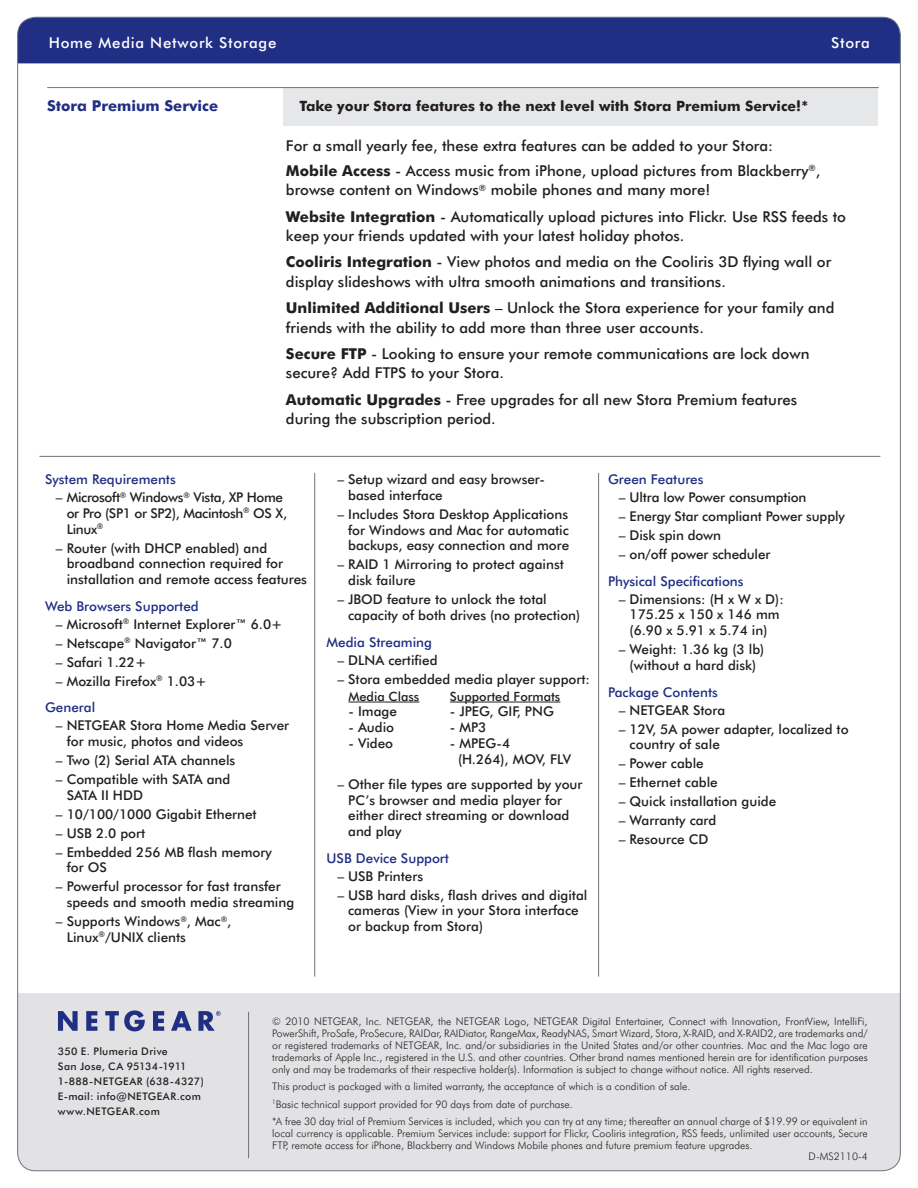
<style>
.page{position:relative;width:918px;height:1188px;background:#fff}
.page>*{position:absolute;margin:0;border:0;box-sizing:border-box;transform-origin:0 0}
.t1{font:500 15px/26.2px "Futura BT";color:#231f20}
.t2{font:500 15px "Futura BT";letter-spacing:.05em;color:#fff}
.t3{font:700 15px "Futura BT";color:#202e84}
.t4{font:700 14.25px "Futura BT";color:#231f20}
.t5{font:500 13.5px/15.8px "Futura BT";color:#231f20}
.t6{font:500 13.5px "Futura BT";color:#202e84}
.t7{font:500 13.5px/15.8px "Futura BT";letter-spacing:-.025em;color:#231f20}
.t8{font:500 12.75px "Futura BT";color:#231f20}
.t9{font:300 10.5px/12px "Futura BT";color:#231f20;text-align:justify}
.t10{font:500 10.5px/15px "Futura BT";letter-spacing:.03em;color:#231f20}
.s1{font-weight:700}
.s2{color:#202e84}
</style>
<div class="page">
<div style="left:18px;top:993px;width:883px;height:178px;background:#e2e2e4"></div>
<hr style="left:248px;top:1012px;width:1px;height:146px;background:#6a747c">
<svg style="left:58px;top:1011px;width:20px;height:20px"></svg>
<svg style="left:86px;top:1011px;width:11px;height:20px"></svg>
<svg style="left:105px;top:1010px;width:40px;height:21px"></svg>
<svg style="left:153px;top:1011px;width:11px;height:20px"></svg>
<svg style="left:171px;top:1011px;width:21px;height:20px"></svg>
<svg style="left:198px;top:1011px;width:23px;height:20px"></svg>
<div style="left:17px;top:17px;width:883px;height:46px;background:#202e84"></div>
<hr style="left:348px;top:702px;width:71px;height:1px;background:#231f20">
<hr style="left:450px;top:702px;width:110px;height:1px;background:#231f20">
<hr style="left:314px;top:473px;width:1px;height:504px;background:#6a747c">
<hr style="left:598px;top:473px;width:1px;height:504px;background:#6a747c">
<hr style="left:39px;top:456px;width:841px;height:1px;background:#6a747c">
<div style="left:284px;top:87px;width:594px;height:39px;background:#e6e7e9"></div>
<hr style="left:47px;top:87px;width:832px;height:1px;background:#6a747c">
<p class="t2" style="left:49px;top:33px;width:229px">Home Media Network Storage</p>
<p class="t2" style="left:831px;top:33px;width:40px">Stora</p>
<p class="t3" style="left:47px;top:96px;width:173px">Stora Premium Service</p>
<p class="t4" style="left:299px;top:98px;width:511px">Take your Stora features to the next level with Stora Premium Service!*</p>
<p class="t1" style="left:286px;top:133px;width:536px;line-height:24.9px">For a small yearly fee, these extra features can be added to your Stora:<br><span class="s1">Mobile Access</span> - Access music from iPhone, upload pictures from Blackberry<sup>®</sup>,</p>
<p class="t1" style="left:286px;top:177px;width:562px">browse content on Windows<sup>®</sup> mobile phones and many more!<br><span class="s1">Website Integration</span> - Automatically upload pictures into Flickr. Use RSS feeds to</p>
<p class="t1" style="left:286px;top:223px;width:547px">keep your friends updated with your latest holiday photos.<br><span class="s1">Cooliris Integration</span> - View photos and media on the Cooliris 3D flying wall or</p>
<p class="t1" style="left:286px;top:268px;width:550px">display slideshows with ultra smooth animations and transitions.<br><span class="s1">Unlimited Additional Users</span> – Unlock the Stora experience for your family and</p>
<p class="t1" style="left:286px;top:314px;width:525px">friends with the ability to add more than three user accounts.<br><span class="s1">Secure FTP</span> - Looking to ensure your remote communications are lock down</p>
<p class="t1" style="left:286px;top:360px;width:513px">secure? Add FTPS to your Stora.<br><span class="s1">Automatic Upgrades</span> - Free upgrades for all new Stora Premium features</p>
<p class="t1" style="left:286px;top:406px;width:211px">during the subscription period.</p>
<p class="t6" style="left:45px;top:471px;width:129px">System Requirements</p>
<p class="t7" style="left:67px;top:489px;width:222px;text-indent:-11px">– Microsoft<sup>®</sup> Windows<sup>®</sup> Vista, XP Home or Pro (SP1 or SP2), Macintosh<sup>®</sup> OS X,<br>Linux<sup>®</sup></p>
<p class="t5" style="left:67px;top:540px;width:242px;text-indent:-11px">– Router (with DHCP enabled) and broadband connection required for installation and remote access features</p>
<p class="t6" style="left:45px;top:598px;width:150px">Web Browsers Supported</p>
<p class="t5" style="left:56px;top:616px;width:228px">– Microsoft<sup>®</sup> Internet Explorer™ 6.0+</p>
<p class="t5" style="left:56px;top:635px;width:173px">– Netscape<sup>®</sup> Navigator™ 7.0</p>
<p class="t5" style="left:56px;top:654px;width:92px">– Safari 1.22+</p>
<p class="t5" style="left:45px;top:667px;width:160px;line-height:26.7px;text-indent:11px">– Mozilla Firefox<sup>®</sup> 1.03+<br><span class="s2">General</span></p>
<p class="t5" style="left:67px;top:717px;width:224px;text-indent:-11px">– NETGEAR Stora Home Media Server for music, photos and videos</p>
<p class="t5" style="left:56px;top:752px;width:181px">– Two (2) Serial ATA channels</p>
<p class="t5" style="left:67px;top:771px;width:165px;text-indent:-11px">– Compatible with SATA and<br>SATA II HDD</p>
<p class="t5" style="left:56px;top:806px;width:202px">– 10/100/1000 Gigabit Ethernet</p>
<p class="t5" style="left:56px;top:825px;width:91px">– USB 2.0 port</p>
<p class="t5" style="left:67px;top:844px;width:207px;text-indent:-11px">– Embedded 256 MB flash memory for OS</p>
<p class="t5" style="left:67px;top:879px;width:229px;text-indent:-11px">– Powerful processor for fast transfer speeds and smooth media streaming</p>
<p class="t5" style="left:67px;top:913px;width:166px;text-indent:-11px">– Supports Windows<sup>®</sup>, Mac<sup>®</sup>,<br>Linux<sup>®</sup>/UNIX clients</p>
<p class="t5" style="left:348px;top:471px;width:194px;text-indent:-11px">– Setup wizard and easy browser&shy;based interface</p>
<p class="t5" style="left:348px;top:506px;width:223px;text-align:justify;text-indent:-11px">– Includes Stora Desktop Applications for Windows and Mac for automatic backups, easy connection and more</p>
<p class="t5" style="left:348px;top:557px;width:217px;text-indent:-11px">– RAID 1 Mirroring to protect against disk failure</p>
<p class="t5" style="left:348px;top:591px;width:234px;text-indent:-11px">– JBOD feature to unlock the total capacity of both drives (no protection)</p>
<p class="t6" style="left:327px;top:634px;width:102px">Media Streaming</p>
<p class="t5" style="left:337px;top:652px;width:97px">– DLNA certified</p>
<p class="t5" style="left:337px;top:671px;width:254px">– Stora embedded media player support:</p>
<p class="t8" style="left:348px;top:688px;width:72px">Media Class</p>
<p class="t8" style="left:450px;top:688px;width:112px">Supported Formats</p>
<p class="t5" style="left:348px;top:704px;width:50px">- Image</p>
<p class="t5" style="left:450px;top:704px;width:105px">- JPEG, GIF, PNG</p>
<p class="t5" style="left:348px;top:719px;width:47px">- Audio</p>
<p class="t5" style="left:450px;top:719px;width:38px">- MP3</p>
<p class="t5" style="left:348px;top:735px;width:46px">- Video</p>
<p class="t5" style="left:458px;top:735px;width:115px;text-indent:-8px">- MPEG-4<br>(H.264), MOV, FLV</p>
<p class="t5" style="left:348px;top:776px;width:236px;text-indent:-11px">– Other file types are supported by your<br>PC’s browser and media player for either direct streaming or download and play</p>
<p class="t6" style="left:327px;top:850px;width:124px">USB Device Support</p>
<p class="t5" style="left:337px;top:868px;width:84px">– USB Printers</p>
<p class="t5" style="left:348px;top:887px;width:241px;text-indent:-11px">– USB hard disks, flash drives and digital cameras (View in your Stora interface or backup from Stora)</p>
<p class="t6" style="left:608px;top:471px;width:97px">Green Features</p>
<p class="t5" style="left:619px;top:489px;width:189px">– Ultra low Power consumption</p>
<p class="t5" style="left:619px;top:508px;width:228px">– Energy Star compliant Power supply</p>
<p class="t5" style="left:619px;top:527px;width:104px">– Disk spin down</p>
<p class="t5" style="left:619px;top:546px;width:153px">– on/off power scheduler</p>
<p class="t6" style="left:608px;top:573px;width:134px">Physical Specifications</p>
<p class="t5" style="left:630px;top:591px;width:156px;text-indent:-11px">– Dimensions: (H x W x D):<br>175.25 x 150 x 146 mm (6.90 x 5.91 x 5.74 in)</p>
<p class="t5" style="left:619px;top:641px;width:144px;text-align:center">– Weight: 1.36 kg (3 lb) (without a hard disk)</p>
<p class="t6" style="left:608px;top:684px;width:108px">Package Contents</p>
<p class="t5" style="left:619px;top:702px;width:103px">– NETGEAR Stora</p>
<p class="t5" style="left:630px;top:721px;width:221px;text-indent:-11px">– 12V, 5A power adapter, localized to country of sale</p>
<p class="t5" style="left:619px;top:755px;width:82px">– Power cable</p>
<p class="t5" style="left:619px;top:774px;width:96px">– Ethernet cable</p>
<p class="t5" style="left:619px;top:793px;width:155px">– Quick installation guide</p>
<p class="t5" style="left:619px;top:812px;width:94px">– Warranty card</p>
<p class="t5" style="left:619px;top:831px;width:91px">– Resource CD</p>
<p class="t10" style="left:58px;top:1043px;width:148px">350 E. Plumeria Drive<br>San Jose, CA 95134-1911<br>1-888-NETGEAR (638-4327)<br>E-mail: info@NETGEAR.com www.NETGEAR.com</p>
<p class="t9" style="left:272px;top:1015px;width:597px">© 2010 NETGEAR, Inc. NETGEAR, the NETGEAR Logo, NETGEAR Digital Entertainer, Connect with Innovation, FrontView, IntelliFi, PowerShift, ProSafe, ProSecure, RAIDar, RAIDiator, RangeMax, ReadyNAS, Smart Wizard, Stora, X-RAID, and X-RAID2, are trademarks and/ or registered trademarks of NETGEAR, Inc. and/or subsidiaries in the United States and/or other countries. Mac and the Mac logo are trademarks of Apple Inc., registered in the U.S. and other countries. Other brand names mentioned herein are for identification purposes only and may be trademarks of their respective holder(s). Information is subject to change without notice. All rights reserved.</p>
<p class="t9" style="left:272px;top:1078px;width:597px;line-height:17.4px;text-align:left">This product is packaged with a limited warranty, the acceptance of which is a condition of sale.<br><sup>1</sup>Basic technical support provided for 90 days from date of purchase.<br>*A free 30 day trial of Premium Services is included, which you can try at any time; thereafter an annual charge of $19.99 or equivalent in</p>
<p class="t9" style="left:272px;top:1127px;width:597px">local currency is applicable. Premium Services include: support for Flickr, Cooliris integration, RSS feeds, unlimited user accounts, Secure</p>
<p class="t9" style="left:272px;top:1139px;width:482px">FTP, remote access for iPhone, Blackberry and Windows Mobile phones and future premium feature upgrades.</p>
<p class="t9" style="left:809px;top:1151px;width:61px">D-MS2110-4</p>
</div>
